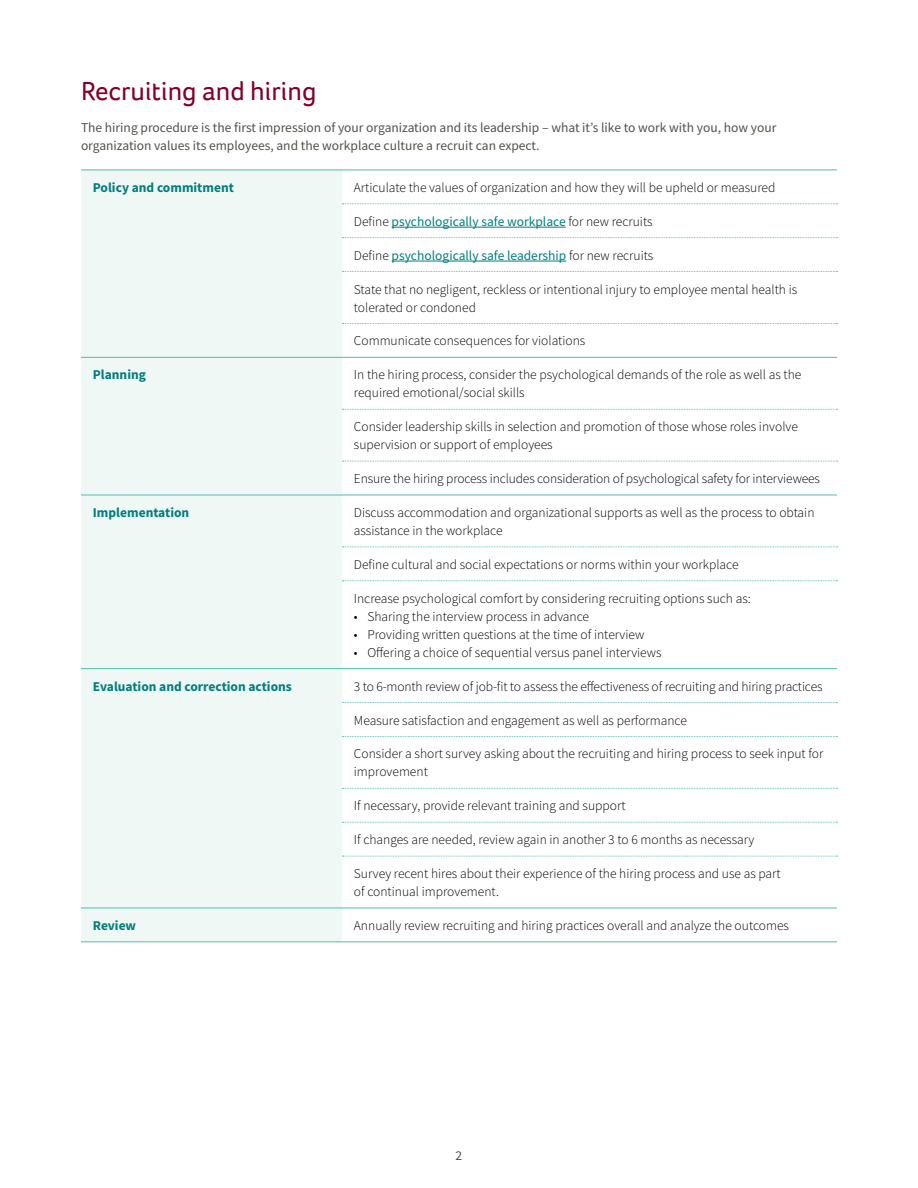
<style>
.page{position:relative;width:918px;height:1188px;background:#fff}
.page>*{position:absolute;margin:0;border:0;box-sizing:border-box;transform-origin:0 0}
.t1{font:27px "Foco";color:#840029}
.t2{font:300 13.5px/18px "Source Sans Pro";color:#000}
.t3{font:13.5px/18px "Source Sans Pro";color:#51524a}
.t4{font:13.5px "Source Sans Pro";color:#007e7f}
.t5{font:700 13.5px "Source Sans Pro";color:#007e7f}
.s1{font-weight:300;color:#000}
</style>
<div class="page">
<div style="left:81px;top:171px;width:261px;height:770px;background:#eff8f5"></div>
<hr style="left:342px;top:668px;width:495px;height:1px;background:#4cc0ad">
<svg style="left:342px;top:702px;width:496px;height:1px"></svg>
<svg style="left:342px;top:736px;width:496px;height:1px"></svg>
<svg style="left:342px;top:788px;width:496px;height:1px"></svg>
<svg style="left:342px;top:822px;width:496px;height:1px"></svg>
<svg style="left:342px;top:856px;width:496px;height:1px"></svg>
<hr style="left:342px;top:908px;width:495px;height:1px;background:#4cc0ad">
<hr style="left:342px;top:495px;width:495px;height:1px;background:#4cc0ad">
<svg style="left:342px;top:547px;width:496px;height:1px"></svg>
<svg style="left:342px;top:580px;width:496px;height:1px"></svg>
<hr style="left:342px;top:357px;width:495px;height:1px;background:#4cc0ad">
<svg style="left:342px;top:409px;width:496px;height:1px"></svg>
<svg style="left:342px;top:461px;width:496px;height:1px"></svg>
<hr style="left:81px;top:170px;width:261px;height:1px;background:#4cc0ad">
<hr style="left:342px;top:170px;width:495px;height:1px;background:#4cc0ad">
<svg style="left:342px;top:203px;width:496px;height:1px"></svg>
<svg style="left:342px;top:237px;width:496px;height:1px"></svg>
<svg style="left:342px;top:271px;width:496px;height:1px"></svg>
<svg style="left:342px;top:323px;width:496px;height:1px"></svg>
<hr style="left:81px;top:357px;width:261px;height:1px;background:#4cc0ad">
<hr style="left:81px;top:495px;width:261px;height:1px;background:#4cc0ad">
<hr style="left:81px;top:668px;width:261px;height:1px;background:#4cc0ad">
<hr style="left:81px;top:908px;width:261px;height:1px;background:#4cc0ad">
<hr style="left:81px;top:941px;width:261px;height:1px;background:#4cc0ad">
<hr style="left:342px;top:941px;width:495px;height:1px;background:#4cc0ad">
<hr style="left:392px;top:227px;width:174px;height:1px;background:#007e7f">
<hr style="left:392px;top:261px;width:174px;height:1px;background:#007e7f">
<h1 class="t1" style="left:81px;top:73px;width:237px">Recruiting and hiring</h1>
<p class="t3" style="left:81px;top:118px;width:697px">The hiring procedure is the first impression of your organization and its leadership – what it’s like to work with you, how your organization values its employees, and the workplace culture a recruit can expect.</p>
<p class="t5" style="left:93px;top:178px;width:143px">Policy and commitment</p>
<p class="t2" style="left:354px;top:178px;width:423px">Articulate the values of organization and how they will be upheld or measured</p>
<p class="t4" style="left:354px;top:213px;width:300px"><span class="s1">Define</span> psychologically safe workplace <span class="s1">for new recruits</span></p>
<p class="t4" style="left:354px;top:247px;width:301px"><span class="s1">Define</span> psychologically safe leadership <span class="s1">for new recruits</span></p>
<p class="t2" style="left:354px;top:280px;width:445px">State that no negligent, reckless or intentional injury to employee mental health is tolerated or condoned</p>
<p class="t2" style="left:354px;top:332px;width:233px">Communicate consequences for violations</p>
<p class="t5" style="left:93px;top:366px;width:55px">Planning</p>
<p class="t2" style="left:354px;top:366px;width:449px">In the hiring process, consider the psychological demands of the role as well as the required emotional/social skills</p>
<p class="t2" style="left:354px;top:418px;width:446px">Consider leadership skills in selection and promotion of those whose roles involve supervision or support of employees</p>
<p class="t2" style="left:354px;top:470px;width:468px">Ensure the hiring process includes consideration of psychological safety for interviewees</p>
<p class="t5" style="left:93px;top:503px;width:98px">Implementation</p>
<p class="t2" style="left:354px;top:504px;width:462px">Discuss accommodation and organizational supports as well as the process to obtain assistance in the workplace</p>
<p class="t2" style="left:354px;top:555px;width:386px">Define cultural and social expectations or norms within your workplace</p>
<p class="t2" style="left:354px;top:589px;width:398px">Increase psychological comfort by considering recruiting options such as:</p>
<p class="t2" style="left:354px;top:607px;width:237px">• Sharing the interview process in advance</p>
<p class="t2" style="left:354px;top:625px;width:292px">• Providing written questions at the time of interview</p>
<p class="t2" style="left:354px;top:643px;width:309px">• Offering a choice of sequential versus panel interviews</p>
<p class="t5" style="left:93px;top:677px;width:201px">Evaluation and correction actions</p>
<p class="t2" style="left:354px;top:677px;width:470px">3 to 6-month review of job-fit to assess the effectiveness of recruiting and hiring practices</p>
<p class="t2" style="left:354px;top:711px;width:335px">Measure satisfaction and engagement as well as performance</p>
<p class="t2" style="left:354px;top:745px;width:471px">Consider a short survey asking about the recruiting and hiring process to seek input for improvement</p>
<p class="t2" style="left:354px;top:797px;width:273px">If necessary, provide relevant training and support</p>
<p class="t2" style="left:354px;top:831px;width:402px">If changes are needed, review again in another 3 to 6 months as necessary</p>
<p class="t2" style="left:354px;top:865px;width:428px">Survey recent hires about their experience of the hiring process and use as part of continual improvement.</p>
<p class="t5" style="left:93px;top:916px;width:45px">Review</p>
<p class="t2" style="left:354px;top:916px;width:437px">Annually review recruiting and hiring practices overall and analyze the outcomes</p>
<p class="t3" style="left:456px;top:1147px;width:8px">2</p>
</div>
